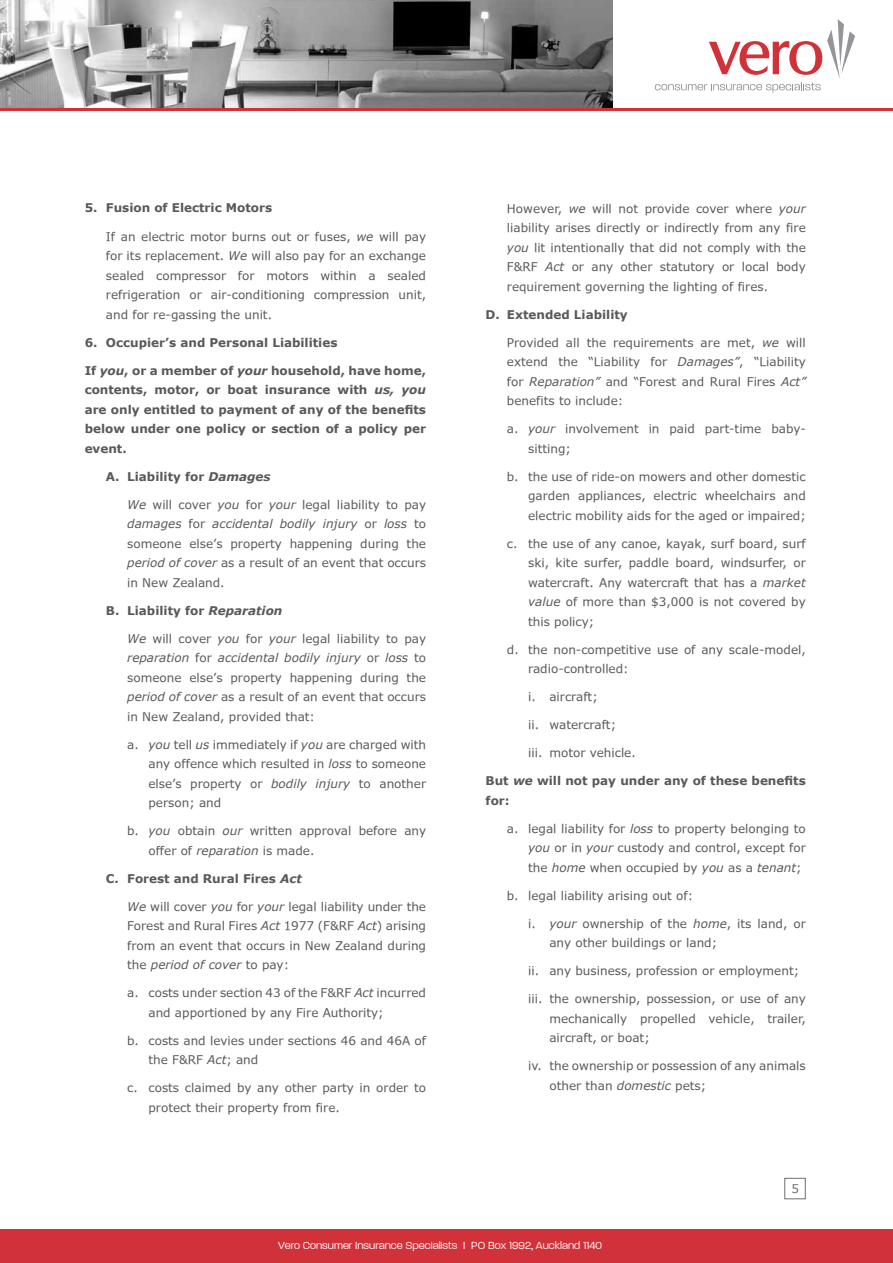
<style>
.page{position:relative;width:893px;height:1263px;background:#fff}
.page>*{position:absolute;margin:0;border:0;box-sizing:border-box;transform-origin:0 0}
.t1{font:12px/19.5px "Verdana Digiscream Normal";color:#58595b;text-align:justify}
.t2{font:700 12px/19.5px "Verdana";color:#58595b;text-align:justify}
.t3{font:italic 12px "Verdana";color:#58595b}
.t4{font:300 12px "V Paralucent";color:#fff}
.t5{font:12px "Verdana Digiscream Normal";color:#6d6e71}
.s1{font-family:"Verdana";font-style:italic}
.s2{font-style:italic}
.s3{font-family:"Verdana Digiscream Normal";font-style:normal}
</style>
<div class="page">
<img style="left:0;top:0;width:612px;height:108px">
<div style="left:0;top:1229px;width:893px;height:34px;background:#d13239"></div>
<hr style="left:0;top:108px;width:893px;height:3px;background:#d13239">
<svg style="left:655px;top:19px;width:200px;height:74px"></svg>
<div style="left:784px;top:1178px;width:22px;height:21px;border:1px solid #6d6e71"></div>
<p class="t2" style="left:85px;top:198px;width:189px">5. Fusion of Electric Motors</p>
<p class="t1" style="left:106px;top:226px;width:322px">If an electric motor burns out or fuses, <span class="s1">we</span> will pay for its replacement. <span class="s1">We</span> will also pay for an exchange sealed compressor for motors within a sealed refrigeration or air-conditioning compression unit, and for re-gassing the unit.</p>
<p class="t2" style="left:85px;top:332px;width:254px">6. Occupier’s and Personal Liabilities</p>
<p class="t2" style="left:85px;top:360px;width:343px">If <span class="s2">you</span>, or a member of <span class="s2">your</span> household, have home, contents, motor, or boat insurance with <span class="s2">us, you </span>are only entitled to payment of any of the benefits below under one policy or section of a policy per event.</p>
<p class="t2" style="left:106px;top:466px;width:166px">A. Liability for <span class="s2">Damages</span></p>
<p class="t1" style="left:127px;top:494px;width:300px"><span class="s1">We</span> will cover <span class="s1">you</span> for <span class="s1">your</span> legal liability to pay</p>
<p class="t3" style="left:127px;top:516px;width:300px">damages <span class="s3">for</span> accidental bodily injury <span class="s3">or</span> loss <span class="s3">to</span></p>
<p class="t1" style="left:127px;top:533px;width:300px">someone else’s property happening during the <span class="s1">period of cover</span> as a result of an event that occurs in New Zealand.</p>
<p class="t2" style="left:106px;top:600px;width:178px">B. Liability for <span class="s2">Reparation</span></p>
<p class="t1" style="left:127px;top:628px;width:300px"><span class="s1">We</span> will cover <span class="s1">you</span> for <span class="s1">your</span> legal liability to pay</p>
<p class="t3" style="left:127px;top:650px;width:300px">reparation <span class="s3">for</span> accidental bodily injury <span class="s3">or</span> loss <span class="s3">to</span></p>
<p class="t1" style="left:127px;top:667px;width:300px">someone else’s property happening during the <span class="s1">period of cover</span> as a result of an event that occurs in New Zealand, provided that:</p>
<p class="t1" style="left:148px;top:734px;width:279px;text-indent:-21px">a. <span class="s1">you</span> tell <span class="s1">us</span> immediately if <span class="s1">you</span> are charged with any offence which resulted in <span class="s1">loss</span> to someone else’s property or <span class="s1">bodily injury</span> to another person; and</p>
<p class="t1" style="left:148px;top:820px;width:279px;text-indent:-21px">b. <span class="s1">you</span> obtain <span class="s1">our</span> written approval before any offer of <span class="s1">reparation</span> is made.</p>
<p class="t2" style="left:106px;top:868px;width:198px">C. Forest and Rural Fires <span class="s2">Act</span></p>
<p class="t1" style="left:127px;top:896px;width:300px"><span class="s1">We</span> will cover <span class="s1">you</span> for <span class="s1">your</span> legal liability under the Forest and Rural Fires <span class="s1">Act</span> 1977 (F&amp;RF <span class="s1">Act</span>) arising from an event that occurs in New Zealand during</p>
<p class="t3" style="left:127px;top:957px;width:163px"><span class="s3">the</span> period of cover <span class="s3">to pay:</span></p>
<p class="t1" style="left:148px;top:982px;width:279px;text-indent:-21px">a. costs under section 43 of the F&amp;RF <span class="s1">Act</span> incurred and apportioned by any Fire Authority;</p>
<p class="t1" style="left:148px;top:1030px;width:279px;text-indent:-21px">b. costs and levies under sections 46 and 46A of the F&amp;RF <span class="s1">Act</span>; and</p>
<p class="t1" style="left:148px;top:1077px;width:279px;text-indent:-21px">c. costs claimed by any other party in order to protect their property from fire.</p>
<p class="t1" style="left:507px;top:198px;width:300px">However, <span class="s1">we</span> will not provide cover where <span class="s1">your </span>liability arises directly or indirectly from any fire <span class="s1">you</span> lit intentionally that did not comply with the F&amp;RF <span class="s1">Act</span> or any other statutory or local body requirement governing the lighting of fires.</p>
<p class="t2" style="left:486px;top:304px;width:144px">D. Extended Liability</p>
<p class="t1" style="left:507px;top:332px;width:300px">Provided all the requirements are met, <span class="s1">we</span> will extend the “Liability for <span class="s1">Damages”</span>, “Liability for <span class="s1">Reparation”</span> and “Forest and Rural Fires <span class="s1">Act” </span>benefits to include:</p>
<p class="t1" style="left:528px;top:418px;width:279px;text-indent:-21px">a. <span class="s1">your</span> involvement in paid part-time baby&shy;sitting;</p>
<p class="t1" style="left:528px;top:466px;width:279px;text-indent:-21px">b. the use of ride-on mowers and other domestic garden appliances, electric wheelchairs and electric mobility aids for the aged or impaired;</p>
<p class="t1" style="left:528px;top:533px;width:279px;text-indent:-21px">c. the use of any canoe, kayak, surf board, surf ski, kite surfer, paddle board, windsurfer, or watercraft. Any watercraft that has a <span class="s1">market value</span> of more than $3,000 is not covered by this policy;</p>
<p class="t1" style="left:528px;top:639px;width:279px;text-indent:-21px">d. the non-competitive use of any scale-model, radio-controlled:</p>
<p class="t1" style="left:528px;top:686px;width:71px">i. aircraft;</p>
<p class="t1" style="left:528px;top:714px;width:89px">ii. watercraft;</p>
<p class="t1" style="left:528px;top:742px;width:109px">iii. motor vehicle.</p>
<p class="t2" style="left:486px;top:771px;width:322px">But <span class="s2">we</span> will not pay under any of these benefits for:</p>
<p class="t1" style="left:528px;top:818px;width:279px;text-indent:-21px">a. legal liability for <span class="s1">loss</span> to property belonging to <span class="s1">you</span> or in <span class="s1">your</span> custody and control, except for the <span class="s1">home</span> when occupied by <span class="s1">you</span> as a <span class="s1">tenant</span>;</p>
<p class="t1" style="left:507px;top:885px;width:188px">b. legal liability arising out of:</p>
<p class="t1" style="left:549px;top:913px;width:258px;text-indent:-21px">i. <span class="s1">your</span> ownership of the <span class="s1">home</span>, its land, or any other buildings or land;</p>
<p class="t1" style="left:528px;top:960px;width:272px">ii. any business, profession or employment;</p>
<p class="t1" style="left:549px;top:988px;width:258px;text-indent:-21px">iii. the ownership, possession, or use of any mechanically propelled vehicle, trailer, aircraft, or boat;</p>
<p class="t1" style="left:549px;top:1055px;width:258px;text-indent:-21px">iv. the ownership or possession of any animals other than <span class="s1">domestic</span> pets;</p>
<p class="t5" style="left:791px;top:1180px;width:9px">5</p>
<p class="t4" style="left:278px;top:1239px;width:326px">Vero Consumer Insurance Specialists I PO Box 1992, Auckland 1140</p>
</div>
